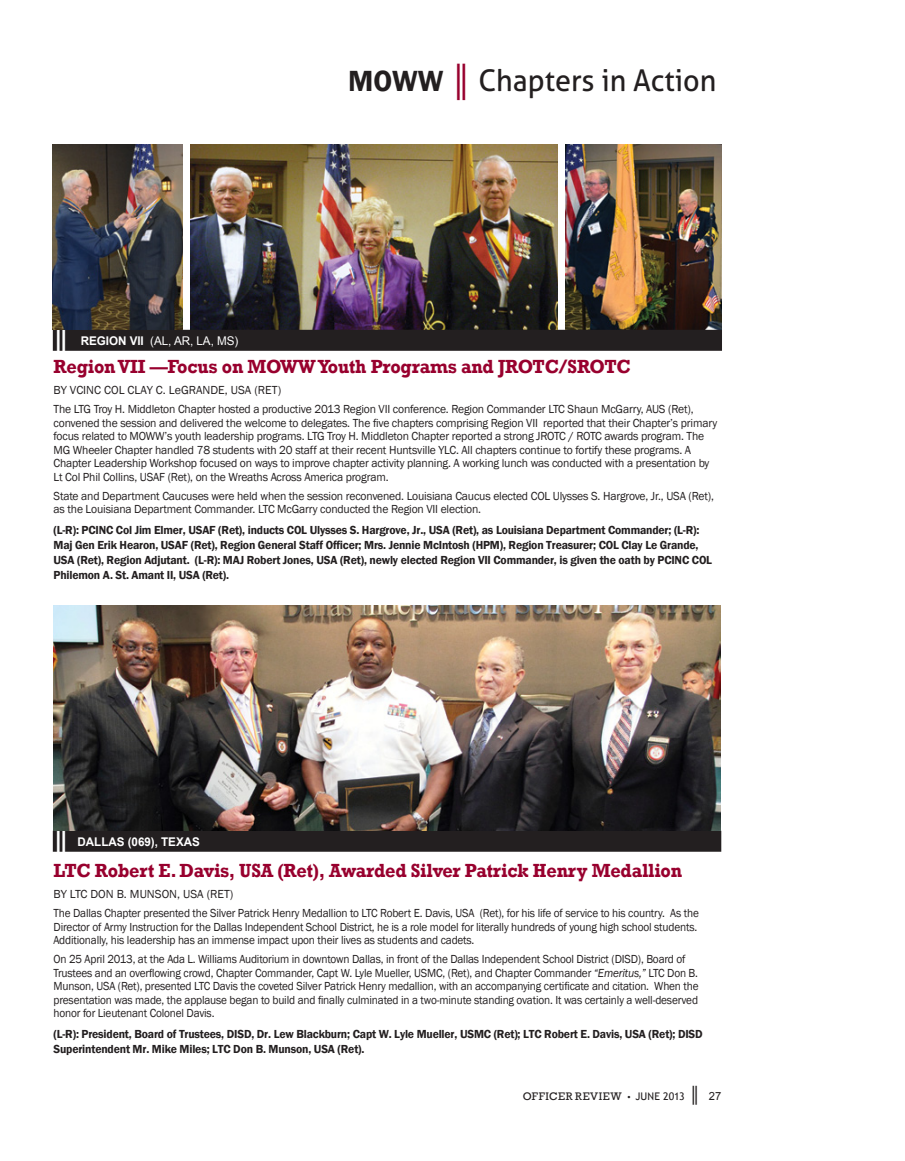
<style>
.page{position:relative;width:905px;height:1161px;background:#fff}
.page>*{position:absolute;margin:0;border:0;box-sizing:border-box;transform-origin:0 0}
.t1{font:30px "Aller";color:#231f20;scale:.96 1}
.t2{font:30px "Arial Narrow";color:#fff}
.t3{font:700 19.5px "Rockwell";letter-spacing:-.01em;color:#98002e;scale:.93 1}
.t4{font:12px/13.5px "Franklin Gothic";letter-spacing:-.015em;color:#231f20}
.t5{font:12px/13.5px "Franklin Gothic";letter-spacing:-.015em;color:#231f20;scale:.94 1}
.t6{font:600 12px/15px "Franklin Gothic";letter-spacing:-.015em;color:#231f20}
.t7{font:12px "Arial";color:#fff}
.t8{font:700 12px "Arial";color:#fff}
.t9{font:11.25px "Rockwell";letter-spacing:.05em;color:#231f20}
.s1{font-family:"Franklin Gothic";font-weight:600}
.s2{font-family:"Arial";color:#98002e}
.s3{font-weight:700}
.s4{font-style:italic}
.s5{font-family:"Myriad Pro"}
.s6{font-family:"Trebuchet MS";font-size:10.5px}
.s7{font-family:"Arial";font-size:15.6px}
.s8{font-family:"Arial"}
</style>
<div class="page">
<img style="left:565px;top:144px;width:156px;height:186px">
<img style="left:190px;top:144px;width:367px;height:186px">
<div style="left:53px;top:330px;width:669px;height:21px;background:#231f20"></div>
<div style="left:53px;top:831px;width:668px;height:21px;background:#231f20"></div>
<img style="left:53px;top:144px;width:129px;height:186px">
<img style="left:54px;top:606px;width:666px;height:225px">
<h1 class="t1" style="left:348px;top:62px;width:385px"><span class="s1">MOWW</span> <span class="s2">║</span> Chapters in Action</h1>
<h1 class="t2" style="left:57px;top:312px;width:22px">║</h1>
<p class="t7" style="left:81px;top:333px;width:159px"><span class="s3">REGION VII</span> (AL, AR, LA, MS)</p>
<h2 class="t3" style="left:54px;top:355px;width:622px">Region VII —Focus on MOWW Youth Programs and JROTC/SROTC</h2>
<p class="t4" style="left:54px;top:384px;width:144px">BY VCINC COL Clay C. LeGrande</p>
<p class="t4" style="left:54px;top:381px;width:641px;line-height:19px;text-indent:171px">, USA (Ret)<br>The LTG Troy H. Middleton Chapter hosted a productive 2013 Region VII conference. Region Commander LTC Shaun McGarry, AUS (Ret),</p>
<p class="t4" style="left:54px;top:416px;width:665px">convened the session and delivered the welcome to delegates. The five chapters comprising Region VII reported that their Chapter’s primary focus related to MOWW’s youth leadership programs. LTG Troy H. Middleton Chapter reported a strong JROTC / ROTC awards program. The MG Wheeler Chapter handled 78 students with 20 staff at their recent Huntsville YLC. All chapters continue to fortify these programs. A Chapter Leadership Workshop focused on ways to improve chapter activity planning. A working lunch was conducted with a presentation by Lt Col Phil Collins, USAF (Ret), on the Wreaths Across America program.</p>
<p class="t4" style="left:54px;top:489px;width:662px">State and Department Caucuses were held when the session reconvened. Louisiana Caucus elected COL Ulysses S. Hargrove, Jr., USA (Ret), as the Louisiana Department Commander. LTC McGarry conducted the Region VII election.</p>
<p class="t6" style="left:54px;top:522px;width:660px">(L-R): PCINC Col Jim Elmer, USAF (Ret), inducts COL Ulysses S. Hargrove, Jr., USA (Ret), as Louisiana Department Commander; (L-R):<br>Maj Gen Erik Hearon, USAF (Ret), Region General Staff Officer; Mrs. Jennie McIntosh (HPM), Region Treasurer; COL Clay Le Grande, USA (Ret), Region Adjutant. (L-R): MAJ Robert Jones, USA (Ret), newly elected Region VII Commander, is given the oath by PCINC COL Philemon A. St. Amant II, USA (Ret).</p>
<h1 class="t2" style="left:57px;top:814px;width:22px">║</h1>
<p class="t8" style="left:78px;top:834px;width:9px">DALLAS</p>
<p class="t8" style="left:128px;top:834px;width:42px">(069), TEXAS</p>
<h2 class="t3" style="left:54px;top:859px;width:677px">LTC Robert E. Davis, USA (Ret), Awarded Silver Patrick Henry Medallion</h2>
<p class="t4" style="left:54px;top:888px;width:95px">BY LTC Don B. Munson</p>
<p class="t4" style="left:54px;top:885px;width:646px;line-height:19px;text-indent:124px">, USA (Ret)<br>The Dallas Chapter presented the Silver Patrick Henry Medallion to LTC Robert E. Davis, USA (Ret), for his life of service to his country. As the</p>
<p class="t5" style="left:54px;top:920px;width:686px">Director of Army Instruction for the Dallas Independent School District, he is a role model for literally hundreds of young high school students.<br>Additionally, his leadership has an immense impact upon their lives as students and cadets.</p>
<p class="t5" style="left:54px;top:953px;width:687px">On 25 April 2013, at the Ada L. Williams Auditorium in downtown Dallas, in front of the Dallas Independent School District (DISD), Board of Trustees and an overflowing crowd, Chapter Commander, Capt W. Lyle Mueller, USMC, (Ret), and Chapter Commander <span class="s4">“Emeritus,”</span> LTC Don B.<br>Munson, USA (Ret), presented LTC Davis the coveted Silver Patrick Henry medallion, with an accompanying certificate and citation. When the presentation was made, the applause began to build and finally culminated in a two-minute standing ovation. It was certainly a well-deserved honor for Lieutenant Colonel Davis.</p>
<p class="t6" style="left:54px;top:1026px;width:650px">(L-R): President, Board of Trustees, DISD, Dr. Lew Blackburn; Capt W. Lyle Mueller, USMC (Ret); LTC Robert E. Davis, USA (Ret); DISD<br>Superintendent Mr. Mike Miles; LTC Don B. Munson, USA (Ret).</p>
<p class="t9" style="left:522px;top:1090px;width:200px">OFFICER REVIEW <span class="s5">•</span> <span class="s6">JUNE 2013</span> <span class="s7">║</span> <span class="s8">27</span></p>
</div>
